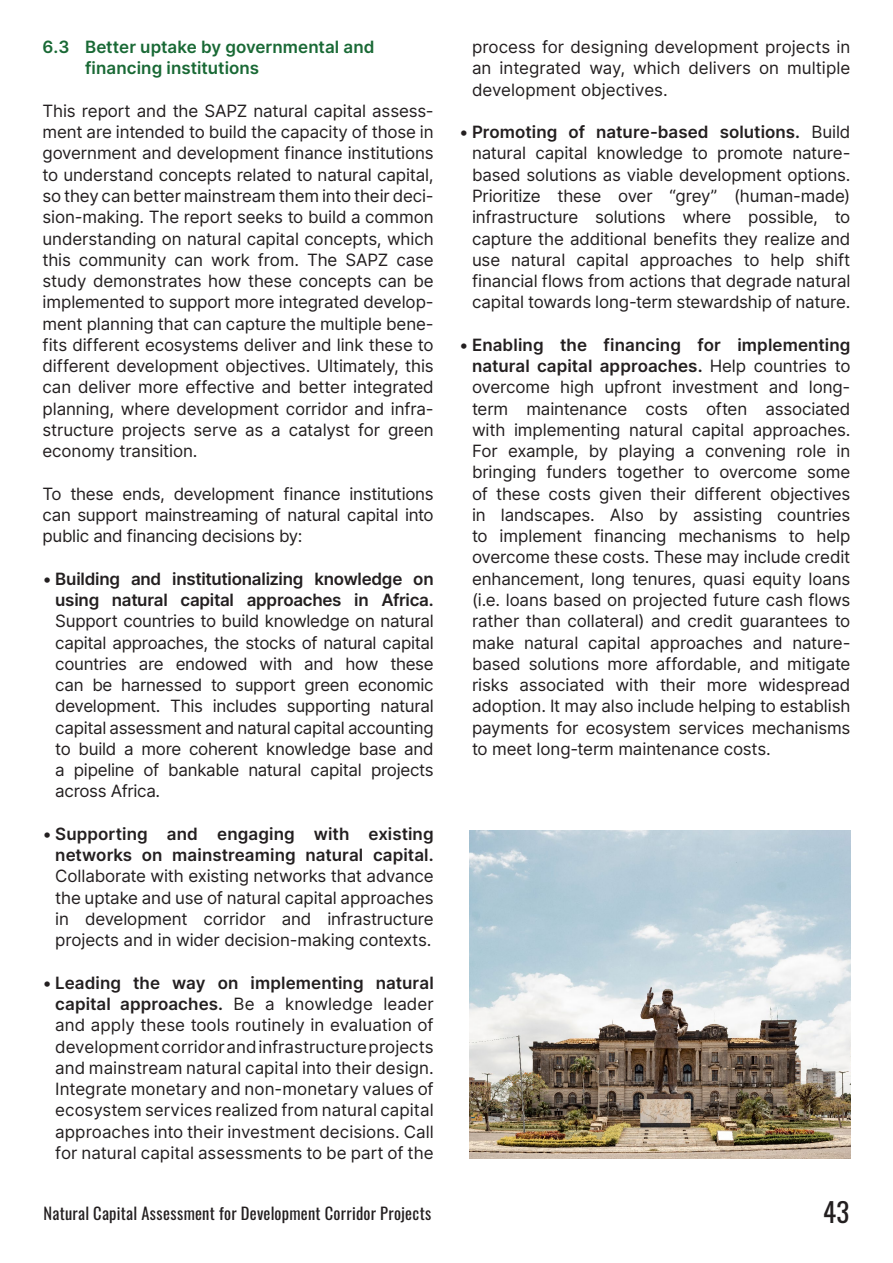
<style>
.page{position:relative;width:893px;height:1263px;background:#fff}
.page>*{position:absolute;margin:0;border:0;box-sizing:border-box;transform-origin:0 0}
.t1{font:27px "Oswald";color:#231f20}
.M_GGKP_Body{font:16.95px/21.3px "Inter";letter-spacing:-.01em;color:#231f20;text-align:justify}
.M_GGKP_Body-2{font:600 16.95px/21.3px "Inter";letter-spacing:.005em;color:#196935}
.t2{font:16.5px "Oswald";letter-spacing:.015em;color:#231f20}
.s1{font-weight:600}
</style>
<div class="page">
<img style="left:469px;top:831px;width:381px;height:328px">
<p class="M_GGKP_Body-2" style="left:85px;top:36px;width:291px;text-indent:-43px">6.3 Better uptake by governmental and financing institutions</p>
<p class="M_GGKP_Body" style="left:43px;top:100px;width:393px">This report and the SAPZ natural capital assess&shy;ment are intended to build the capacity of those in government and development finance institutions to understand concepts related to natural capital, so they can better mainstream them into their deci&shy;sion-making. The report seeks to build a common understanding on natural capital concepts, which this community can work from. The SAPZ case study demonstrates how these concepts can be implemented to support more integrated develop&shy;ment planning that can capture the multiple bene&shy;fits different ecosystems deliver and link these to different development objectives. Ultimately, this can deliver more effective and better integrated planning, where development corridor and infra&shy;structure projects serve as a catalyst for green economy transition.</p>
<p class="M_GGKP_Body" style="left:43px;top:482px;width:393px">To these ends, development finance institutions can support mainstreaming of natural capital into public and financing decisions by:</p>
<p class="M_GGKP_Body" style="left:55px;top:567px;width:380px;text-indent:-13px">• <span class="s1">Building and institutionalizing knowledge on using natural capital approaches in Africa.<br></span>Support countries to build knowledge on natural capital approaches, the stocks of natural capital countries are endowed with and how these can be harnessed to support green economic development. This includes supporting natural capital assessment and natural capital accounting to build a more coherent knowledge base and a pipeline of bankable natural capital projects across Africa.</p>
<p class="M_GGKP_Body" style="left:55px;top:823px;width:380px;text-indent:-13px">• <span class="s1">Supporting and engaging with existing networks on mainstreaming natural capital.<br></span>Collaborate with existing networks that advance the uptake and use of natural capital approaches in development corridor and infrastructure projects and in wider decision-making contexts.</p>
<p class="M_GGKP_Body" style="left:55px;top:971px;width:380px;text-indent:-13px">• <span class="s1">Leading the way on implementing natural capital approaches.</span> Be a knowledge leader and apply these tools routinely in evaluation of development corridor and infrastructure projects and mainstream natural capital into their design.<br>Integrate monetary and non-monetary values of ecosystem services realized from natural capital approaches into their investment decisions. Call for natural capital assessments to be part of the</p>
<p class="M_GGKP_Body" style="left:472px;top:36px;width:380px">process for designing development projects in an integrated way, which delivers on multiple development objectives.</p>
<p class="M_GGKP_Body" style="left:472px;top:121px;width:380px;text-indent:-13px">• <span class="s1">Promoting of nature-based solutions.</span> Build natural capital knowledge to promote nature&shy;based solutions as viable development options.<br>Prioritize these over “grey” (human-made) infrastructure solutions where possible, to capture the additional benefits they realize and use natural capital approaches to help shift financial flows from actions that degrade natural capital towards long-term stewardship of nature.</p>
<p class="M_GGKP_Body" style="left:472px;top:334px;width:380px;text-indent:-13px">• <span class="s1">Enabling the financing for implementing natural capital approaches.</span> Help countries to overcome high upfront investment and long&shy;term maintenance costs often associated with implementing natural capital approaches.<br>For example, by playing a convening role in bringing funders together to overcome some of these costs given their different objectives in landscapes. Also by assisting countries to implement financing mechanisms to help overcome these costs. These may include credit enhancement, long tenures, quasi equity loans (i.e. loans based on projected future cash flows rather than collateral) and credit guarantees to make natural capital approaches and nature&shy;based solutions more affordable, and mitigate risks associated with their more widespread adoption. It may also include helping to establish payments for ecosystem services mechanisms to meet long-term maintenance costs.</p>
<p class="t2" style="left:44px;top:1199px;width:389px">Natural Capital Assessment for Development Corridor Projects</p>
<h1 class="t1" style="left:823px;top:1187px;width:28px">43</h1>
</div>
